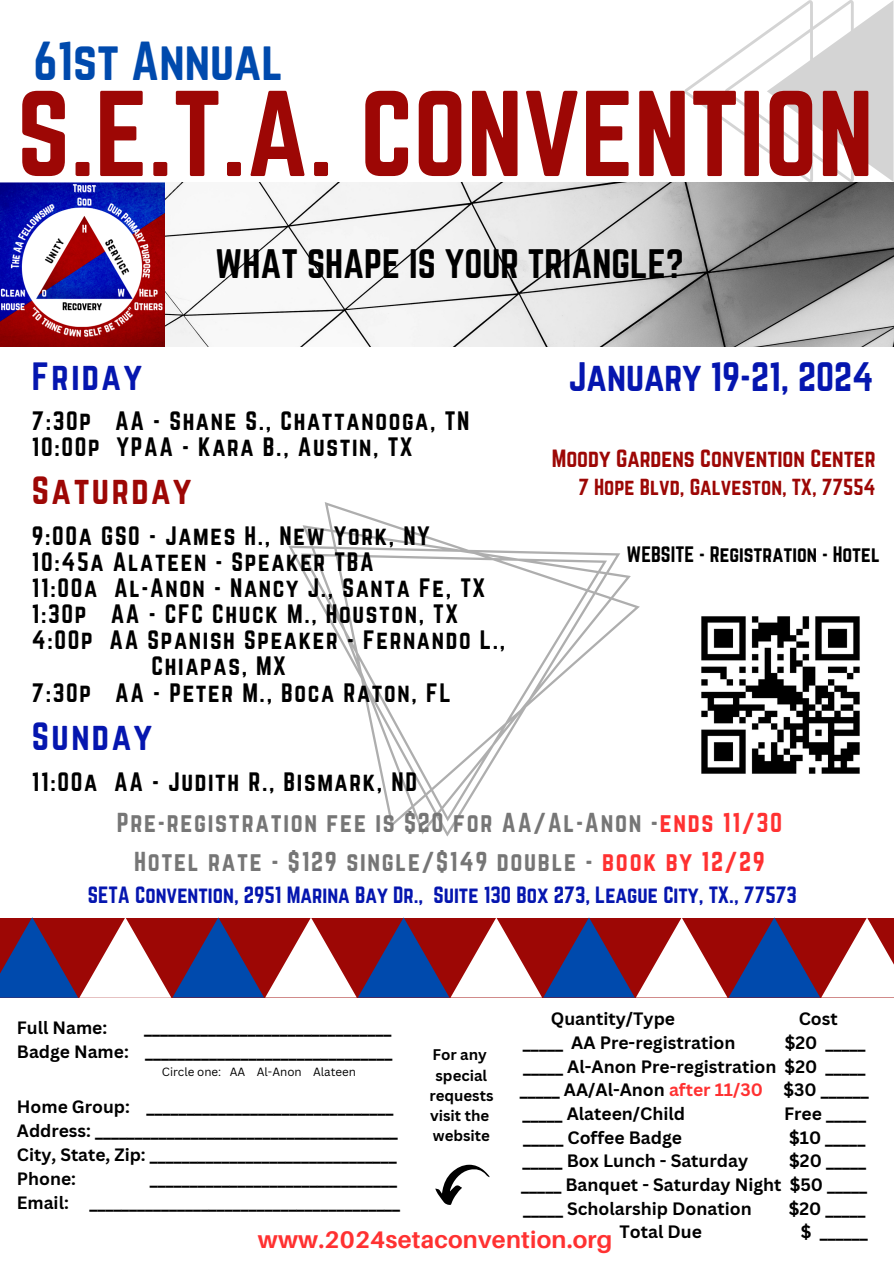
<style>
.page{position:relative;width:894px;height:1264px;background:#fff}
.page>*{position:absolute;margin:0;border:0;box-sizing:border-box;transform-origin:0 0}
.t1{font:106.5px "Norwester";color:#9d0705}
.t2{font:48px "Norwester";color:#004aad}
.t3{font:36px "Norwester";color:#000}
.t4{font:36px "Norwester";color:#0516af}
.t5{font:34.5px "Norwester";letter-spacing:.07em;color:#0516af}
.t6{font:34.5px "Norwester";letter-spacing:.07em;color:#9d0705}
.t7{font:24px "Norwester";letter-spacing:.07em;color:#767676}
.t8{font:700 24px "Aileron";letter-spacing:.01em;color:#ff3131}
.t9{font:23.25px "Norwester";letter-spacing:.07em;color:#000}
.t10{font:21.75px "Norwester";color:#9d0705}
.t11{font:20.55px "Norwester";color:#0516af}
.t12{font:20.25px "Norwester";color:#9d0705}
.t13{font:19.5px "Norwester";color:#000}
.t14{font:700 17.4px "Canva Sans";color:#000}
.t15{font:700 15px "Canva Sans";color:#000}
.t16{font:11.55px "Canva Sans";color:#000}
.s1{color:#ff3131}
</style>
<div class="page">
<img style="left:164px;top:182px;width:729px;height:164px">
<svg style="left:288px;top:502px;width:352px;height:335px"></svg>
<img style="left:701px;top:616px;width:159px;height:158px">
<svg style="left:684px;top:0;width:209px;height:182px"></svg>
<svg style="left:435px;top:1164px;width:54px;height:40px"></svg>
<img style="left:0;top:182px;width:164px;height:164px">
<svg style="left:0;top:917px;width:893px;height:80px"></svg>
<p class="t2" style="left:33px;top:31px;width:251px">61st Annual</p>
<p class="t1" style="left:17px;top:69px;width:858px">S.E.T.A. CONVENTION</p>
<p class="t3" style="left:215px;top:242px;width:470px">WHAT SHAPE IS YOUR TRIANGLE?</p>
<p class="t5" style="left:32px;top:355px;width:111px">Friday</p>
<p class="t9" style="left:32px;top:406px;width:439px">7:30p AA - Shane S., Chattanooga, TN</p>
<p class="t9" style="left:32px;top:432px;width:382px">10:00p YPAA - Kara B., Austin, TX</p>
<p class="t6" style="left:32px;top:469px;width:161px">Saturday</p>
<p class="t9" style="left:32px;top:521px;width:399px">9:00a GSO - James H., New York, NY</p>
<p class="t9" style="left:32px;top:547px;width:343px">10:45a Alateen - Speaker TBA</p>
<p class="t9" style="left:32px;top:574px;width:454px">11:00a Al-Anon - Nancy J., Santa Fe, TX</p>
<p class="t9" style="left:32px;top:600px;width:427px">1:30p AA - CFC Chuck M., Houston, TX</p>
<p class="t9" style="left:32px;top:626px;width:474px">4:00p AA Spanish Speaker - Fernando L.,</p>
<p class="t9" style="left:151px;top:652px;width:136px">Chiapas, MX</p>
<p class="t9" style="left:32px;top:678px;width:420px">7:30p AA - Peter M., Boca Raton, FL</p>
<p class="t5" style="left:32px;top:715px;width:121px">Sunday</p>
<p class="t9" style="left:32px;top:767px;width:386px">11:00a AA - Judith R., Bismark, ND</p>
<p class="t4" style="left:568px;top:355px;width:306px">January 19-21, 2024</p>
<p class="t10" style="left:551px;top:445px;width:325px">Moody Gardens Convention Center</p>
<p class="t12" style="left:578px;top:474px;width:298px">7 Hope Blvd, Galveston, TX, 77554</p>
<p class="t13" style="left:626px;top:542px;width:255px">WEBSITE - Registration - Hotel</p>
<p class="t7" style="left:117px;top:808px;width:666px">Pre-registration fee is $20 for AA/Al-Anon -<span class="s1">ends 11/30</span></p>
<p class="t7" style="left:134px;top:846px;width:632px">Hotel rate - $129 single/$149 double - <span class="s1">book by 12/29</span></p>
<p class="t11" style="left:88px;top:882px;width:710px">SETA Convention, 2951 Marina Bay Dr., Suite 130 Box 273, League City, TX., 77573</p>
<p class="t14" style="left:550px;top:1006px;width:126px">Quantity/Type</p>
<p class="t14" style="left:798px;top:1006px;width:41px">Cost</p>
<p class="t14" style="left:523px;top:1030px;width:214px">_____ AA Pre-registration</p>
<p class="t14" style="left:784px;top:1030px;width:82px">$20 _____</p>
<p class="t14" style="left:523px;top:1054px;width:344px">_____ Al-Anon Pre-registration $20 _____</p>
<p class="t14" style="left:519px;top:1077px;width:350px">_____ AA/Al-Anon <span class="s1">after 11/30</span> $30 ______</p>
<p class="t14" style="left:522px;top:1101px;width:164px">_____ Alateen/Child</p>
<p class="t14" style="left:783px;top:1101px;width:83px">Free _____</p>
<p class="t14" style="left:523px;top:1124px;width:160px">_____ Coffee Badge</p>
<p class="t14" style="left:788px;top:1124px;width:78px">$10 _____</p>
<p class="t14" style="left:522px;top:1148px;width:227px">_____ Box Lunch - Saturday</p>
<p class="t14" style="left:789px;top:1148px;width:78px">$20 _____</p>
<p class="t14" style="left:521px;top:1172px;width:347px">_____ Banquet - Saturday Night $50 _____</p>
<p class="t14" style="left:523px;top:1195px;width:230px">_____ Scholarship Donation</p>
<p class="t14" style="left:788px;top:1195px;width:78px">$20 _____</p>
<p class="t14" style="left:619px;top:1219px;width:84px">Total Due</p>
<p class="t14" style="left:800px;top:1219px;width:68px">$ ______</p>
<p class="t14" style="left:17px;top:1015px;width:92px">Full Name:</p>
<p class="t14" style="left:144px;top:1015px;width:248px">_______________________________</p>
<p class="t14" style="left:17px;top:1039px;width:377px">Badge Name: _______________________________</p>
<p class="t16" style="left:162px;top:1063px;width:195px">Circle one: AA Al-Anon Alateen</p>
<p class="t14" style="left:17px;top:1094px;width:378px">Home Group: _______________________________</p>
<p class="t14" style="left:17px;top:1118px;width:382px">Address: ______________________________________</p>
<p class="t14" style="left:17px;top:1142px;width:381px">City, State, Zip: _______________________________</p>
<p class="t14" style="left:17px;top:1166px;width:61px">Phone:</p>
<p class="t14" style="left:150px;top:1166px;width:248px">_______________________________</p>
<p class="t14" style="left:17px;top:1190px;width:385px">Email: _______________________________________</p>
<p class="t15" style="left:432px;top:1044px;width:56px">For any</p>
<p class="t15" style="left:435px;top:1064px;width:53px">special</p>
<p class="t15" style="left:429px;top:1084px;width:66px">requests</p>
<p class="t15" style="left:430px;top:1104px;width:61px">visit the</p>
<p class="t15" style="left:432px;top:1125px;width:59px">website</p>
<p class="t8" style="left:258px;top:1224px;width:356px">www.2024setaconvention.org</p>
</div>
